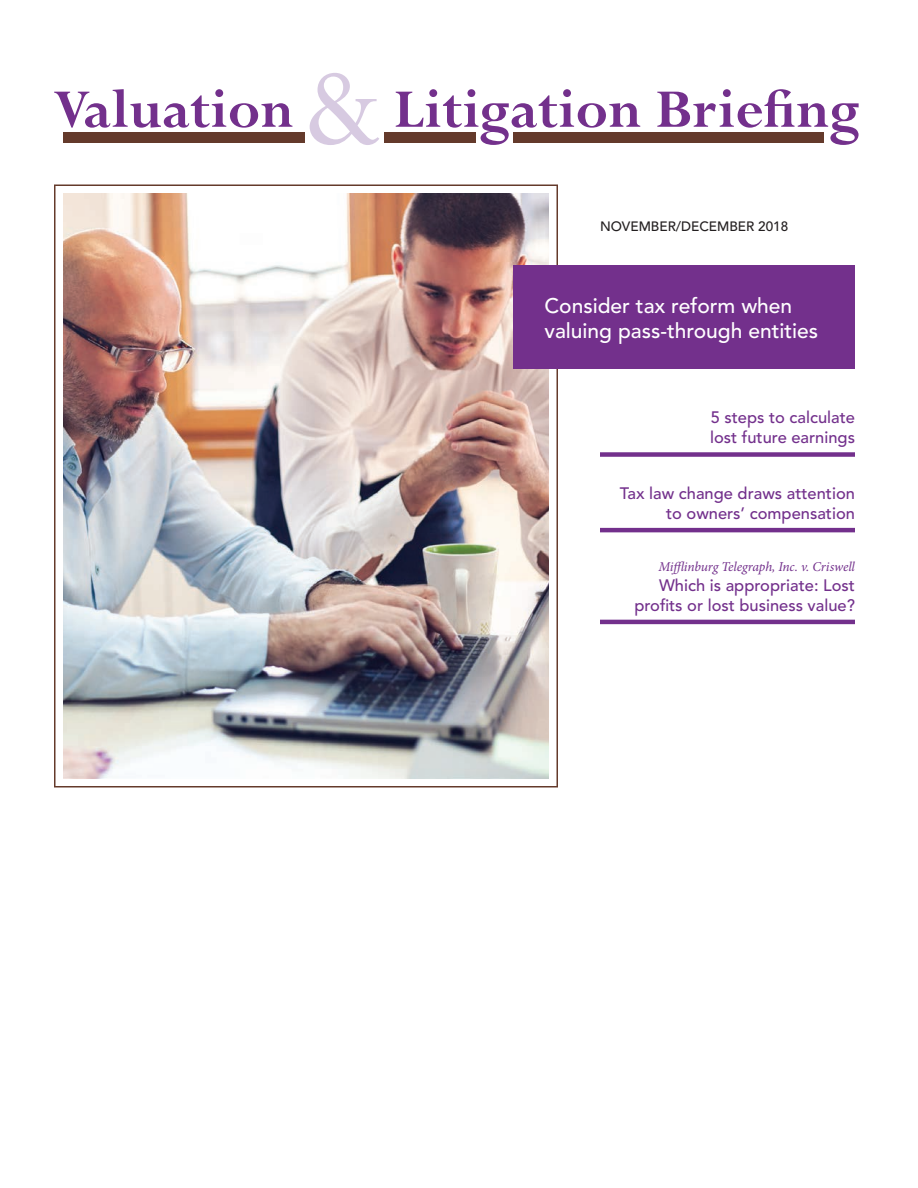
<style>
.page{position:relative;width:918px;height:1188px;background:#fff}
.page>*{position:absolute;margin:0;border:0;box-sizing:border-box;transform-origin:0 0}
.t1{font:700 60px "Perpetua Std";color:#73308c}
.t2{font:500 21px/25.2px "Avenir LT Std";color:#fff}
.t3{font:500 16.5px/19.8px "Avenir LT Std";color:#73308c;text-align:right}
.t4{font:italic 13.5px "Minion Pro";letter-spacing:-.01em;color:#73308c}
.t5{font:500 13.5px "Avenir LT Std";color:#231f20}
.s1{font-weight:400;font-size:129px;color:#d7cae1}
</style>
<div class="page">
<div style="left:54px;top:184px;width:504px;height:604px;border:2px solid #643a2b"></div>
<img style="left:63px;top:194px;width:486px;height:584px">
<div style="left:600px;top:452px;width:255px;height:5px;background:#73308c"></div>
<hr style="left:600px;top:528px;width:255px;height:4px;background:#73308c">
<hr style="left:600px;top:620px;width:255px;height:4px;background:#73308c">
<div style="left:513px;top:266px;width:342px;height:103px;background:#73308c"></div>
<div style="left:63px;top:132px;width:241px;height:10px;background:#643a2b"></div>
<div style="left:384px;top:132px;width:92px;height:10px;background:#643a2b"></div>
<div style="left:514px;top:132px;width:310px;height:10px;background:#643a2b"></div>
<h1 class="t1" style="left:53px;top:78px;width:809px">Valuation <span class="s1">&amp;</span> Litigation Briefing</h1>
<p class="t5" style="left:600px;top:218px;width:190px">NOVEMBER/DECEMBER 2018</p>
<p class="t2" style="left:544px;top:293px;width:275px">Consider tax reform when valuing pass-through entities</p>
<p class="t3" style="left:710px;top:408px;width:146px;text-align:left">5 steps to calculate lost future earnings</p>
<p class="t3" style="left:620px;top:484px;width:237px">Tax law change draws attention to owners’ compensation</p>
<p class="t4" style="left:658px;top:558px;width:198px">Mifflinburg Telegraph, Inc. v. Criswell</p>
<p class="t3" style="left:634px;top:576px;width:222px">Which is appropriate: Lost profits or lost business value?</p>
</div>
